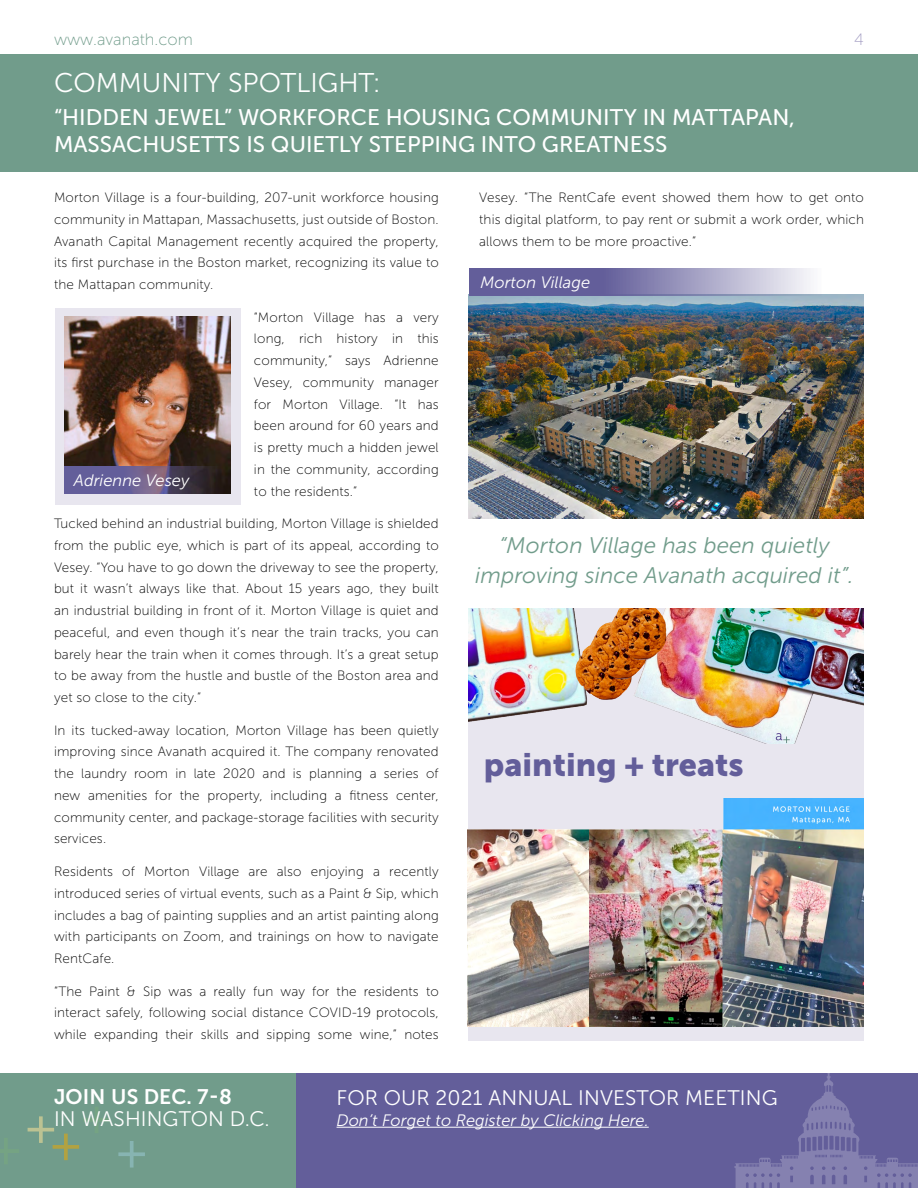
<style>
.page{position:relative;width:918px;height:1188px;background:#fff}
.page>*{position:absolute;margin:0;border:0;box-sizing:border-box;transform-origin:0 0}
.t1{font:32.25px "Museo Sans 900";color:#635e9a}
.t2{font:27px "Museo Sans 300";color:#fff}
.t3{font:22.5px/27px "Museo Sans 500";color:#fff}
.t4{font:italic 22.5px/30px "Museo Sans 300";color:#719c8b;text-align:center}
.t5{font:21px "Museo Sans 300";letter-spacing:.005em;color:#fff}
.t6{font:21px "Museo Sans 700";letter-spacing:.005em;color:#fff}
.t7{font:italic 16.5px "Museo Sans 300";color:#fff}
.t8{font:16.5px "Museo Sans 100";color:#719c8b}
.t9{font:16.5px "Museo Sans 100";color:#a49ec3}
.t10{font:13.5px/21.8px "Museo Sans 100";letter-spacing:.01em;color:#000;text-align:justify}
</style>
<div class="page">
<div style="left:468px;top:609px;width:396px;height:432px;background:#e8e6ef"></div>
<div style="left:0;top:54px;width:918px;height:118px;background:#719c8b"></div>
<img style="left:469px;top:609px;width:395px;height:135px">
<img style="left:467px;top:799px;width:397px;height:227px">
<div style="left:55px;top:308px;width:185px;height:196px;background:#e8e6ef"></div>
<img style="left:64px;top:317px;width:166px;height:177px">
<svg style="left:64px;top:466px;width:156px;height:28px;background:#5a5076"></svg>
<img style="left:469px;top:294px;width:395px;height:225px">
<svg style="left:469px;top:268px;width:353px;height:27px;background:#918eb8"></svg>
<div style="left:296px;top:1073px;width:622px;height:115px;background:#635e9a"></div>
<hr style="left:337px;top:1127px;width:312px;height:1px;background:#fff">
<div style="left:0;top:1073px;width:296px;height:115px;background:#719c8b"></div>
<svg style="left:118px;top:1141px;width:27px;height:27px"></svg>
<svg style="left:28px;top:1116px;width:52px;height:44px"></svg>
<svg style="left:734px;top:1073px;width:184px;height:115px"></svg>
<p class="t8" style="left:54px;top:31px;width:140px">www.avanath.com</p>
<p class="t9" style="left:854px;top:31px;width:11px">4</p>
<h2 class="t2" style="left:54px;top:68px;width:328px">COMMUNITY SPOTLIGHT:</h2>
<h3 class="t3" style="left:54px;top:104px;width:742px">“HIDDEN JEWEL” WORKFORCE HOUSING COMMUNITY IN MATTAPAN,<br>MASSACHUSETTS IS QUIETLY STEPPING INTO GREATNESS</h3>
<p class="t10" style="left:54px;top:187px;width:386px">Morton Village is a four-building, 207-unit workforce housing community in Mattapan, Massachusetts, just outside of Boston.<br>Avanath Capital Management recently acquired the property, its first purchase in the Boston market, recognizing its value to the Mattapan community.</p>
<p class="t10" style="left:254px;top:306px;width:186px">“Morton Village has a very long, rich history in this community,” says Adrienne Vesey, community manager for Morton Village. “It has been around for 60 years and is pretty much a hidden jewel in the community, according to the residents.”</p>
<p class="t10" style="left:54px;top:513px;width:386px">Tucked behind an industrial building, Morton Village is shielded from the public eye, which is part of its appeal, according to Vesey. “You have to go down the driveway to see the property, but it wasn’t always like that. About 15 years ago, they built an industrial building in front of it. Morton Village is quiet and peaceful, and even though it’s near the train tracks, you can barely hear the train when it comes through. It’s a great setup to be away from the hustle and bustle of the Boston area and yet so close to the city.”</p>
<p class="t10" style="left:54px;top:719px;width:386px">In its tucked-away location, Morton Village has been quietly improving since Avanath acquired it. The company renovated the laundry room in late 2020 and is planning a series of new amenities for the property, including a fitness center, community center, and package-storage facilities with security services.</p>
<p class="t10" style="left:54px;top:861px;width:386px">Residents of Morton Village are also enjoying a recently introduced series of virtual events, such as a Paint &amp; Sip, which includes a bag of painting supplies and an artist painting along with participants on Zoom, and trainings on how to navigate RentCafe.</p>
<p class="t10" style="left:54px;top:980px;width:386px">“The Paint &amp; Sip was a really fun way for the residents to interact safely, following social distance COVID-19 protocols, while expanding their skills and sipping some wine,” notes</p>
<p class="t7" style="left:74px;top:471px;width:117px">Adrienne Vesey</p>
<p class="t10" style="left:479px;top:187px;width:386px">Vesey. “The RentCafe event showed them how to get onto this digital platform, to pay rent or submit a work order, which allows them to be more proactive.”</p>
<p class="t7" style="left:480px;top:274px;width:111px">Morton Village</p>
<h3 class="t4" style="left:475px;top:531px;width:380px">“Morton Village has been quietly improving since Avanath acquired it”.</h3>
<h1 class="t1" style="left:484px;top:746px;width:261px">painting + treats</h1>
<h3 class="t6" style="left:54px;top:1085px;width:180px">JOIN US DEC. 7-8</h3>
<h3 class="t5" style="left:54px;top:1108px;width:217px">IN WASHINGTON D.C.</h3>
<h3 class="t5" style="left:337px;top:1086px;width:443px">FOR OUR 2021 ANNUAL INVESTOR MEETING</h3>
<p class="t7" style="left:337px;top:1111px;width:314px">Don’t Forget to Register by Clicking Here.</p>
</div>
